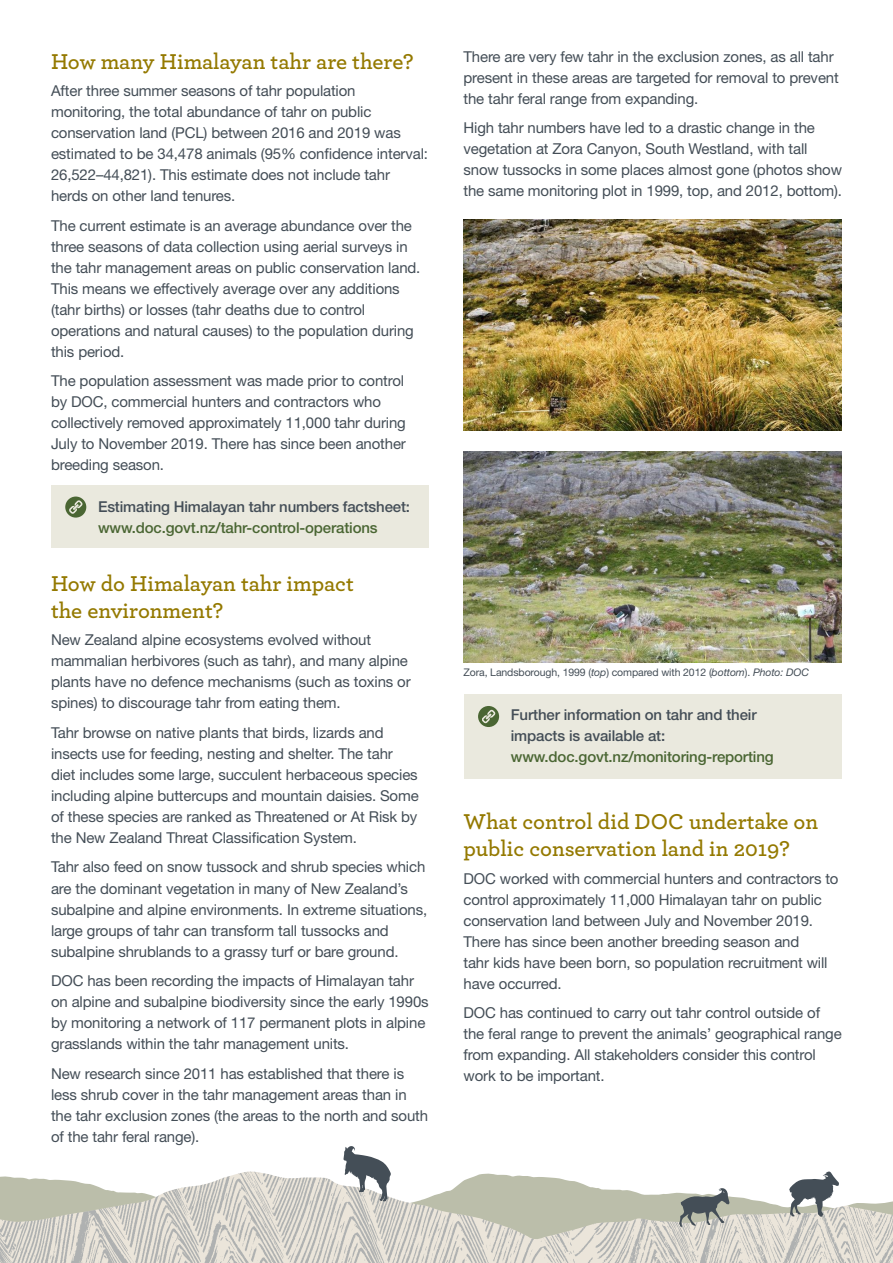
<style>
.page{position:relative;width:893px;height:1263px;background:#fff}
.page>*{position:absolute;margin:0;border:0;box-sizing:border-box;transform-origin:0 0}
.t1{font:600 22.5px/27px "Archer";color:#947900}
.t2{font:15px/21px "Helvetica Neue LT Pro";letter-spacing:-.01em;color:#444e57}
.t3{font:500 15px/21px "Helvetica Neue LT Pro";letter-spacing:-.01em;color:#444e57}
.t4{font:500 15px "Helvetica Neue LT Pro";letter-spacing:-.01em;color:#4a6633}
.t5{font:10.5px "Helvetica Neue LT Pro";letter-spacing:-.01em;color:#444e57}
.s1{font-style:italic}
</style>
<div class="page">
<img style="left:0;top:1171px;width:893px;height:92px">
<svg style="left:343px;top:1146px;width:48px;height:55px"></svg>
<svg style="left:789px;top:1171px;width:50px;height:46px"></svg>
<svg style="left:679px;top:1188px;width:51px;height:39px;background:#979c98"></svg>
<div style="left:51px;top:485px;width:378px;height:62px;background:#eae9de"></div>
<div style="left:464px;top:694px;width:378px;height:84px;background:#eae9de"></div>
<svg style="left:65px;top:496px;width:21px;height:22px"></svg>
<svg style="left:478px;top:706px;width:21px;height:21px"></svg>
<img style="left:463px;top:219px;width:379px;height:211px">
<img style="left:463px;top:451px;width:379px;height:212px">
<h1 class="t1" style="left:51px;top:47px;width:364px">How many Himalayan tahr are there?</h1>
<p class="t2" style="left:51px;top:80px;width:379px">After three summer seasons of tahr population monitoring, the total abundance of tahr on public conservation land (PCL) between 2016 and 2019 was estimated to be 34,478 animals (95% confidence interval:<br>26,522–44,821). This estimate does not include tahr herds on other land tenures.</p>
<p class="t2" style="left:51px;top:215px;width:371px">The current estimate is an average abundance over the three seasons of data collection using aerial surveys in the tahr management areas on public conservation land.<br>This means we effectively average over any additions (tahr births) or losses (tahr deaths due to control operations and natural causes) to the population during this period.</p>
<p class="t2" style="left:51px;top:370px;width:356px">The population assessment was made prior to control by DOC, commercial hunters and contractors who collectively removed approximately 11,000 tahr during July to November 2019. There has since been another breeding season.</p>
<p class="t3" style="left:98px;top:496px;width:314px">Estimating Himalayan tahr numbers factsheet:</p>
<p class="t4" style="left:98px;top:519px;width:281px">www.doc.govt.nz/tahr-control-operations</p>
<h1 class="t1" style="left:51px;top:569px;width:304px">How do Himalayan tahr impact the environment?</h1>
<p class="t2" style="left:51px;top:629px;width:361px">New Zealand alpine ecosystems evolved without mammalian herbivores (such as tahr), and many alpine plants have no defence mechanisms (such as toxins or spines) to discourage tahr from eating them.</p>
<p class="t2" style="left:51px;top:722px;width:369px">Tahr browse on native plants that birds, lizards and insects use for feeding, nesting and shelter. The tahr diet includes some large, succulent herbaceous species including alpine buttercups and mountain daisies. Some of these species are ranked as Threatened or At Risk by the New Zealand Threat Classification System.</p>
<p class="t2" style="left:51px;top:856px;width:378px">Tahr also feed on snow tussock and shrub species which are the dominant vegetation in many of New Zealand’s subalpine and alpine environments. In extreme situations, large groups of tahr can transform tall tussocks and subalpine shrublands to a grassy turf or bare ground.</p>
<p class="t2" style="left:51px;top:970px;width:379px">DOC has been recording the impacts of Himalayan tahr on alpine and subalpine biodiversity since the early 1990s by monitoring a network of 117 permanent plots in alpine grasslands within the tahr management units.</p>
<p class="t2" style="left:51px;top:1062px;width:379px">New research since 2011 has established that there is less shrub cover in the tahr management areas than in the tahr exclusion zones (the areas to the north and south of the tahr feral range).</p>
<p class="t2" style="left:463px;top:46px;width:377px">There are very few tahr in the exclusion zones, as all tahr present in these areas are targeted for removal to prevent the tahr feral range from expanding.</p>
<p class="t2" style="left:463px;top:117px;width:380px">High tahr numbers have led to a drastic change in the vegetation at Zora Canyon, South Westland, with tall snow tussocks in some places almost gone (photos show the same monitoring plot in 1999, top, and 2012, bottom).</p>
<p class="t5" style="left:463px;top:666px;width:347px">Zora, Landsborough, 1999 (<span class="s1">top</span>) compared with 2012 (<span class="s1">bottom</span>). <span class="s1">Photo: DOC</span></p>
<p class="t3" style="left:511px;top:704px;width:247px">Further information on tahr and their impacts is available at:</p>
<p class="t4" style="left:511px;top:748px;width:264px">www.doc.govt.nz/monitoring-reporting</p>
<h1 class="t1" style="left:463px;top:807px;width:356px">What control did DOC undertake on public conservation land in 2019?</h1>
<p class="t2" style="left:463px;top:867px;width:377px">DOC worked with commercial hunters and contractors to control approximately 11,000 Himalayan tahr on public conservation land between July and November 2019.<br>There has since been another breeding season and<br>tahr kids have been born, so population recruitment will have occurred.</p>
<p class="t2" style="left:463px;top:1002px;width:380px">DOC has continued to carry out tahr control outside of the feral range to prevent the animals’ geographical range from expanding. All stakeholders consider this control work to be important.</p>
</div>
